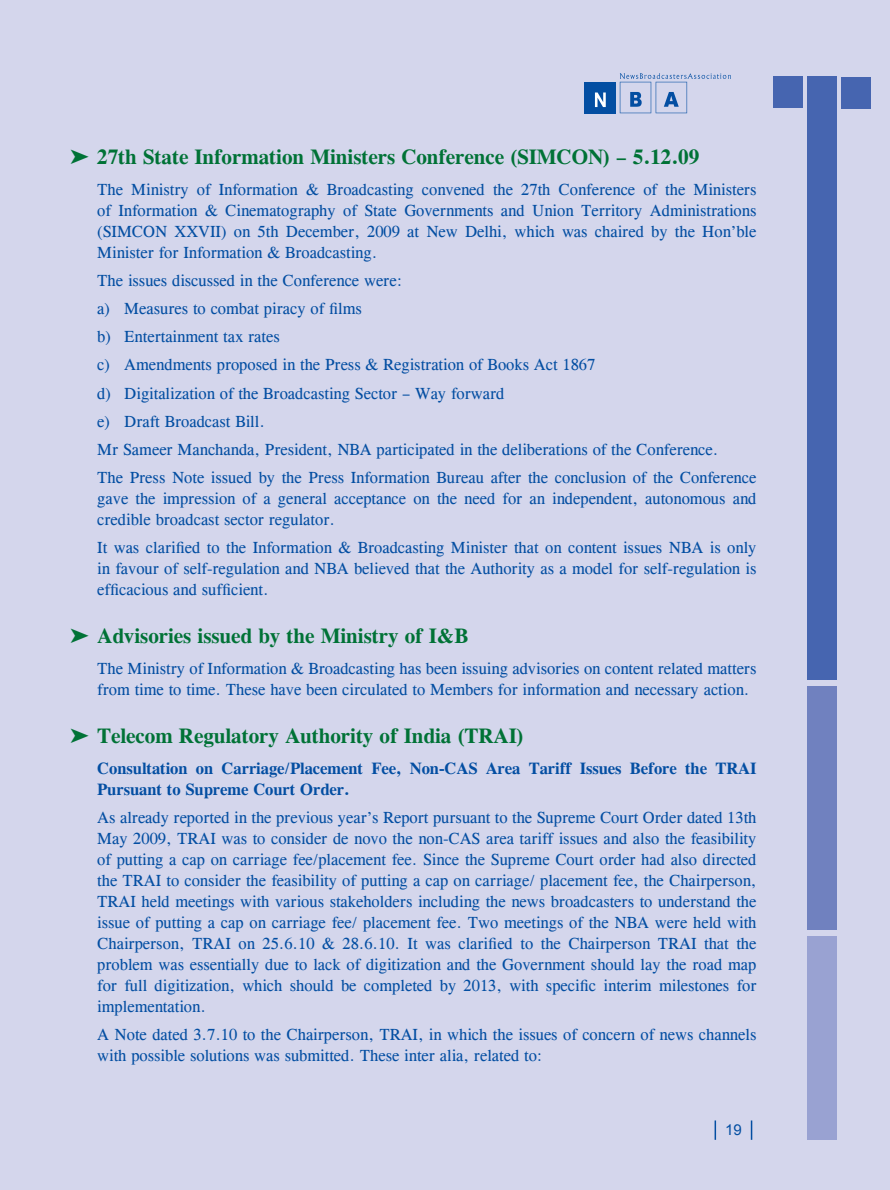
<style>
.page{position:relative;width:890px;height:1190px;background:#fff}
.page>*{position:absolute;margin:0;border:0;box-sizing:border-box;transform-origin:0 0}
.t1{font:700 21px "CG Times";color:#007236}
.t2{font:16.5px/21px "CG Times";color:#034ea2}
.t3{font:700 16.5px/21px "CG Times";color:#034ea2}
.t4{font:15px "Arial";color:#034ea2}
</style>
<div class="page">
<div style="left:0;top:0;width:889px;height:1189px;background:#d4d6ec"></div>
<svg style="left:750px;top:1120px;width:2px;height:19px"></svg>
<svg style="left:714px;top:1120px;width:2px;height:19px"></svg>
<div style="left:807px;top:686px;width:29px;height:243px;background:#7081bf"></div>
<div style="left:807px;top:936px;width:29px;height:203px;background:#99a2d2"></div>
<div style="left:772px;top:77px;width:30px;height:31px;background:#4665b0"></div>
<div style="left:807px;top:77px;width:29px;height:603px;background:#4665b0"></div>
<div style="left:841px;top:77px;width:30px;height:31px;background:#4665b0"></div>
<div style="left:584px;top:82px;width:31px;height:31px;background:#034ea2"></div>
<svg style="left:595px;top:92px;width:10px;height:15px"></svg>
<svg style="left:619px;top:73px;width:111px;height:40px"></svg>
<p class="t1" style="left:97px;top:144px;width:603px">27th State Information Ministers Conference (SIMCON) – 5.12.09</p>
<p class="t2" style="left:97px;top:179px;width:660px;text-align:justify">The Ministry of Information &amp; Broadcasting convened the 27th Conference of the Ministers of Information &amp; Cinematography of State Governments and Union Territory Administrations (SIMCON XXVII) on 5th December, 2009 at New Delhi, which was chaired by the Hon’ble Minister for Information &amp; Broadcasting.</p>
<p class="t2" style="left:97px;top:267px;width:660px;line-height:28px">The issues discussed in the Conference were:<br>a) Measures to combat piracy of films<br>b) Entertainment tax rates<br>c) Amendments proposed in the Press &amp; Registration of Books Act 1867<br>d) Digitalization of the Broadcasting Sector – Way forward<br>e) Draft Broadcast Bill.<br>Mr Sameer Manchanda, President, NBA participated in the deliberations of the Conference.<br>The Press Note issued by the Press Information Bureau after the conclusion of the Conference</p>
<p class="t2" style="left:97px;top:487px;width:660px">gave the impression of a general acceptance on the need for an independent, autonomous and credible broadcast sector regulator.</p>
<p class="t2" style="left:97px;top:536px;width:660px;text-align:justify">It was clarified to the Information &amp; Broadcasting Minister that on content issues NBA is only in favour of self-regulation and NBA believed that the Authority as a model for self-regulation is efficacious and sufficient.</p>
<p class="t1" style="left:97px;top:623px;width:372px">Advisories issued by the Ministry of I&amp;B</p>
<p class="t2" style="left:97px;top:658px;width:660px">The Ministry of Information &amp; Broadcasting has been issuing advisories on content related matters from time to time. These have been circulated to Members for information and necessary action.</p>
<p class="t1" style="left:97px;top:723px;width:428px">Telecom Regulatory Authority of India (TRAI)</p>
<p class="t3" style="left:97px;top:758px;width:660px">Consultation on Carriage/Placement Fee, Non-CAS Area Tariff Issues Before the TRAI<br>Pursuant to Supreme Court Order.</p>
<p class="t2" style="left:97px;top:807px;width:660px;text-align:justify">As already reported in the previous year’s Report pursuant to the Supreme Court Order dated 13th May 2009, TRAI was to consider de novo the non-CAS area tariff issues and also the feasibility of putting a cap on carriage fee/placement fee. Since the Supreme Court order had also directed the TRAI to consider the feasibility of putting a cap on carriage/ placement fee, the Chairperson, TRAI held meetings with various stakeholders including the news broadcasters to understand the issue of putting a cap on carriage fee/ placement fee. Two meetings of the NBA were held with Chairperson, TRAI on 25.6.10 &amp; 28.6.10. It was clarified to the Chairperson TRAI that the problem was essentially due to lack of digitization and the Government should lay the road map for full digitization, which should be completed by 2013, with specific interim milestones for implementation.</p>
<p class="t2" style="left:97px;top:1024px;width:660px">A Note dated 3.7.10 to the Chairperson, TRAI, in which the issues of concern of news channels with possible solutions was submitted. These inter alia, related to:</p>
<p class="t4" style="left:725px;top:1119px;width:18px">19</p>
</div>
